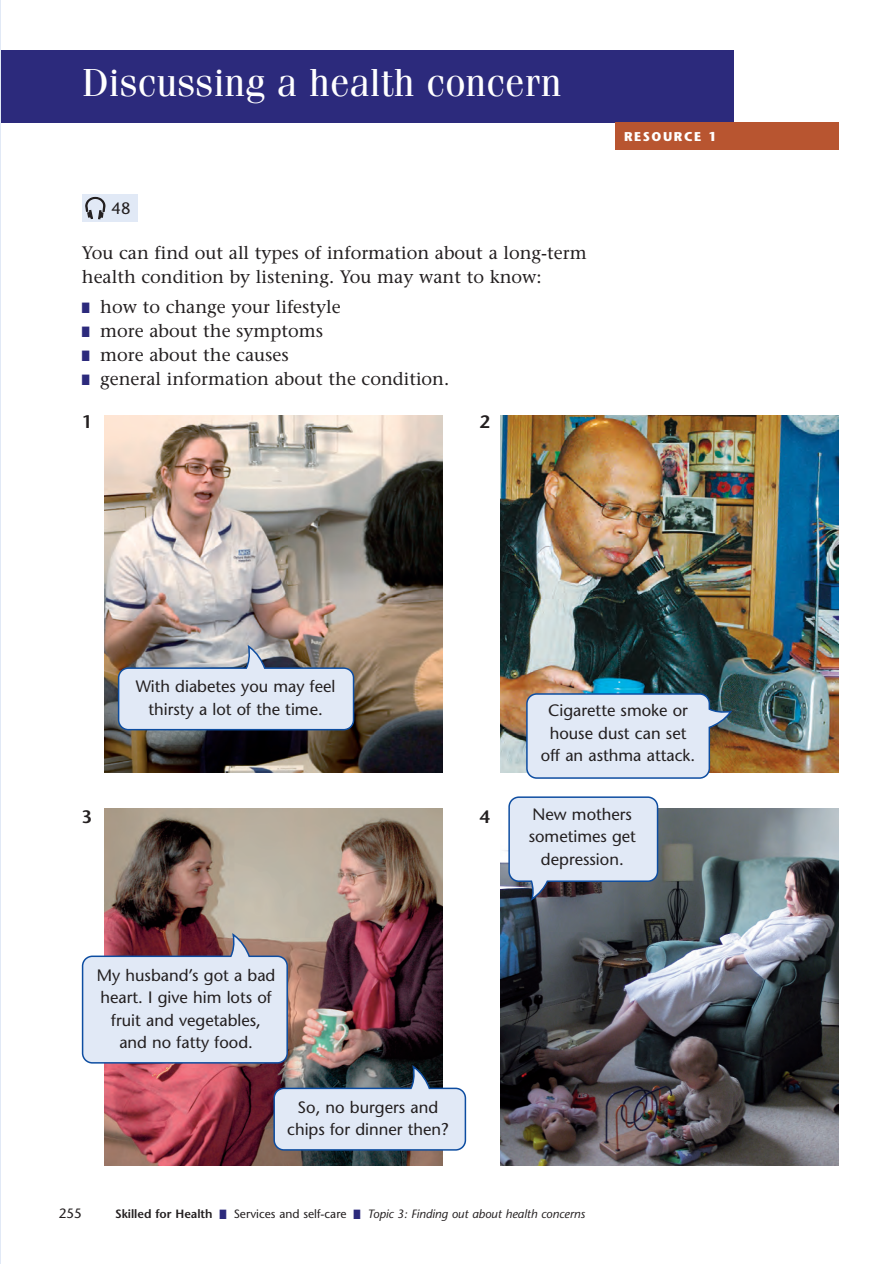
<style>
.page{position:relative;width:894px;height:1264px;background:#fff}
.page>*{position:absolute;margin:0;border:0;box-sizing:border-box;transform-origin:0 0}
.t1{font:39px "Fenice";color:#fff}
.t2{font:18px/24px "Stone Serif";color:#231f20}
.t3{font:600 18px "Stone Sans";color:#231f20}
.t4{font:16.5px/22.5px "Stone Sans";color:#231f20;text-align:center}
.t5{font:13.5px "Stone Sans";color:#231f20}
.t6{font:700 12.75px "Stone Sans";letter-spacing:.125em;color:#fff}
.t7{font:italic 12px "Stone Sans";color:#231f20}
.s1{color:#2c2a7c}
.s2{font-weight:600;font-style:normal}
.s3{font-style:normal}
</style>
<div class="page">
<div style="left:1px;top:51px;width:732px;height:72px;background:#2c2a7c"></div>
<div style="left:615px;top:123px;width:223px;height:27px;background:#b85530"></div>
<hr style="left:0;top:0;width:1px;height:1263px;background:#e1e9f6">
<img style="left:500px;top:415px;width:338px;height:357px">
<img style="left:500px;top:808px;width:338px;height:357px">
<img style="left:104px;top:415px;width:339px;height:357px">
<img style="left:104px;top:808px;width:339px;height:357px">
<svg style="left:118px;top:645px;width:236px;height:85px"></svg>
<svg style="left:526px;top:693px;width:206px;height:85px"></svg>
<svg style="left:508px;top:796px;width:150px;height:104px"></svg>
<img style="left:82px;top:933px;width:384px;height:217px">
<div style="left:82px;top:195px;width:55px;height:27px;background:#e1e9f6"></div>
<svg style="left:85px;top:197px;width:20px;height:23px"></svg>
<h1 class="t1" style="left:82px;top:69px;width:481px">Discussing a health concern</h1>
<p class="t4" style="left:112px;top:198px;width:20px">48</p>
<p class="t2" style="left:82px;top:242px;width:506px">You can find out all types of information about a long-term health condition by listening. You may want to know:</p>
<p class="t2" style="left:82px;top:296px;width:260px"><span class="s1">■</span> how to change your lifestyle</p>
<p class="t2" style="left:82px;top:320px;width:243px"><span class="s1">■</span> more about the symptoms</p>
<p class="t2" style="left:82px;top:344px;width:208px"><span class="s1">■</span> more about the causes</p>
<p class="t2" style="left:82px;top:368px;width:369px"><span class="s1">■</span> general information about the condition.</p>
<p class="t3" style="left:82px;top:415px;width:12px">1</p>
<p class="t3" style="left:479px;top:415px;width:12px">2</p>
<p class="t6" style="left:624px;top:131px;width:94px">RESOURCE 1</p>
<p class="t4" style="left:136px;top:677px;width:201px">With diabetes you may feel thirsty a lot of the time.</p>
<p class="t3" style="left:82px;top:810px;width:12px">3</p>
<p class="t3" style="left:479px;top:810px;width:12px">4</p>
<p class="t4" style="left:540px;top:701px;width:156px">Cigarette smoke or house dust can set off an asthma attack.</p>
<p class="t4" style="left:528px;top:804px;width:109px">New mothers sometimes get depression.</p>
<p class="t4" style="left:97px;top:965px;width:180px">My husband’s got a bad heart. I give him lots of fruit and vegetables, and no fatty food.</p>
<p class="t4" style="left:287px;top:1097px;width:163px">So, no burgers and chips for dinner then?</p>
<p class="t5" style="left:59px;top:1207px;width:25px">255</p>
<p class="t7" style="left:115px;top:1209px;width:471px"><span class="s2">Skilled for Health</span> <span class="s1">■</span> <span class="s3">Services and self-care</span> <span class="s1">■</span> Topic 3: Finding out about health concerns</p>
</div>
